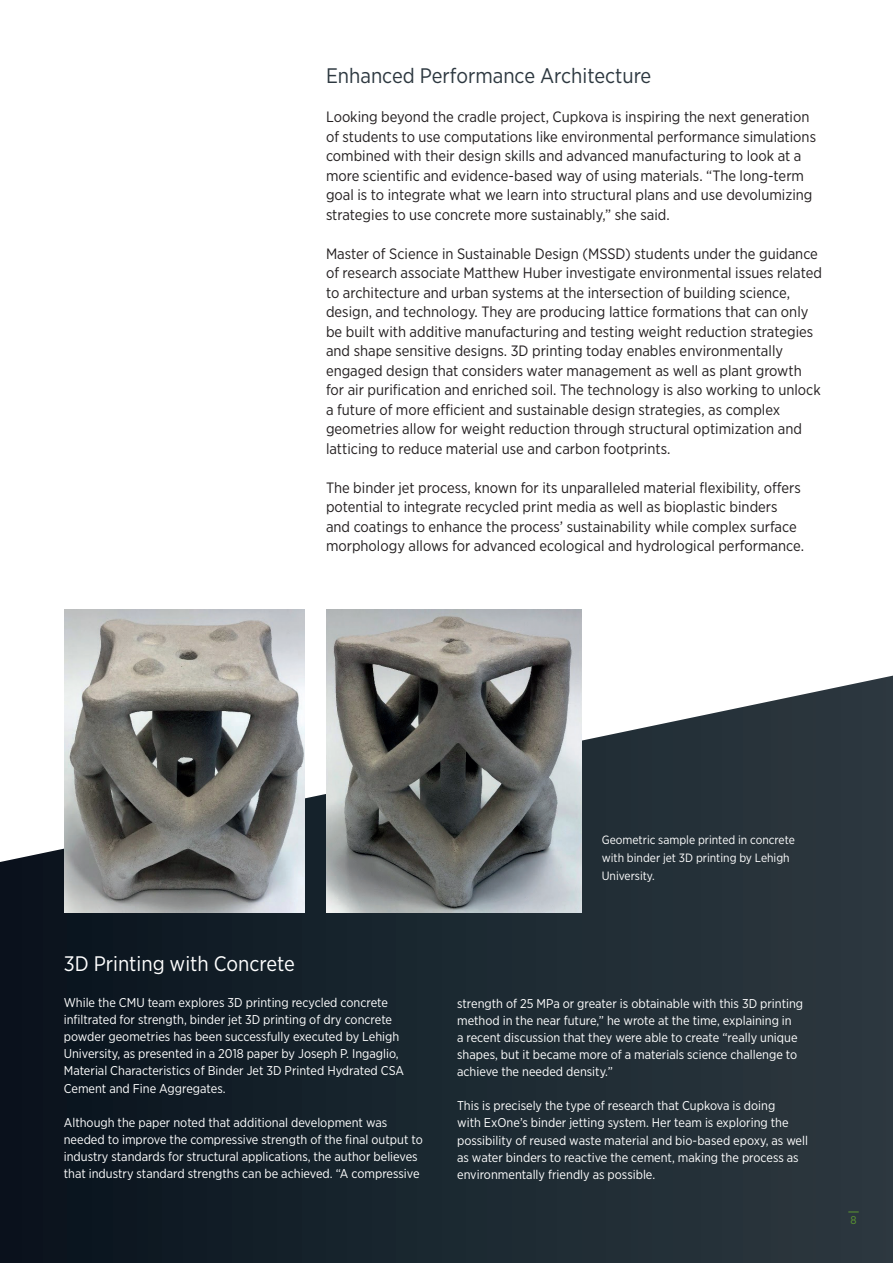
<style>
.page{position:relative;width:893px;height:1263px;background:#fff}
.page>*{position:absolute;margin:0;border:0;box-sizing:border-box;transform-origin:0 0}
.Head_Copy_book_14_pt{font:21px "Gotham Narrow";color:#2d3840}
.Head_Copy_book_14_pt-2{font:21px "Gotham Narrow";color:#fff}
.Copy_book_9_pt_black{font:15px/19.5px "Gotham Narrow";color:#231f20}
.Additional_Info_book{font:12.75px/17.1px "Gotham Narrow";color:#fff}
.Caption_Title_bold_7{font:12px/18px "Gotham Narrow";color:#fff}
.t1{font:11.25px "Gotham Narrow";color:#5b9731}
</style>
<div class="page">
<svg style="left:0;top:676px;width:893px;height:587px;background:#2a353d"></svg>
<img style="left:326px;top:610px;width:255px;height:302px">
<img style="left:64px;top:610px;width:241px;height:302px">
<p class="Head_Copy_book_14_pt" style="left:326px;top:63px;width:327px">Enhanced Performance Architecture</p>
<p class="Copy_book_9_pt_black" style="left:326px;top:107px;width:492px">Looking beyond the cradle project, Cupkova is inspiring the next generation of students to use computations like environmental performance simulations combined with their design skills and advanced manufacturing to look at a more scientific and evidence-based way of using materials. “The long-term goal is to integrate what we learn into structural plans and use devolumizing strategies to use concrete more sustainably,” she said.</p>
<p class="Copy_book_9_pt_black" style="left:326px;top:243px;width:497px">Master of Science in Sustainable Design (MSSD) students under the guidance of research associate Matthew Huber investigate environmental issues related to architecture and urban systems at the intersection of building science, design, and technology. They are producing lattice formations that can only be built with additive manufacturing and testing weight reduction strategies and shape sensitive designs. 3D printing today enables environmentally engaged design that considers water management as well as plant growth for air purification and enriched soil. The technology is also working to unlock a future of more efficient and sustainable design strategies, as complex geometries allow for weight reduction through structural optimization and latticing to reduce material use and carbon footprints.</p>
<p class="Copy_book_9_pt_black" style="left:326px;top:477px;width:479px">The binder jet process, known for its unparalleled material flexibility, offers potential to integrate recycled print media as well as bioplastic binders and coatings to enhance the process’ sustainability while complex surface morphology allows for advanced ecological and hydrological performance.</p>
<p class="Head_Copy_book_14_pt-2" style="left:64px;top:950px;width:233px">3D Printing with Concrete</p>
<p class="Additional_Info_book" style="left:64px;top:994px;width:342px">While the CMU team explores 3D printing recycled concrete infiltrated for strength, binder jet 3D printing of dry concrete powder geometries has been successfully executed by Lehigh University, as presented in a 2018 paper by Joseph P. Ingaglio, Material Characteristics of Binder Jet 3D Printed Hydrated CSA Cement and Fine Aggregates.</p>
<p class="Additional_Info_book" style="left:64px;top:1113px;width:360px">Although the paper noted that additional development was needed to improve the compressive strength of the final output to industry standards for structural applications, the author believes that industry standard strengths can be achieved. “A compressive</p>
<p class="Caption_Title_bold_7" style="left:602px;top:830px;width:195px">Geometric sample printed in concrete with binder jet 3D printing by Lehigh<br>University.</p>
<p class="Additional_Info_book" style="left:457px;top:995px;width:348px">strength of 25 MPa or greater is obtainable with this 3D printing method in the near future,” he wrote at the time, explaining in<br>a recent discussion that they were able to create “really unique shapes, but it became more of a materials science challenge to achieve the needed density.”</p>
<p class="Additional_Info_book" style="left:457px;top:1097px;width:352px">This is precisely the type of research that Cupkova is doing<br>with ExOne’s binder jetting system. Her team is exploring the possibility of reused waste material and bio-based epoxy, as well as water binders to reactive the cement, making the process as environmentally friendly as possible.</p>
<p class="t1" style="left:850px;top:1213px;width:8px">8</p>
</div>
